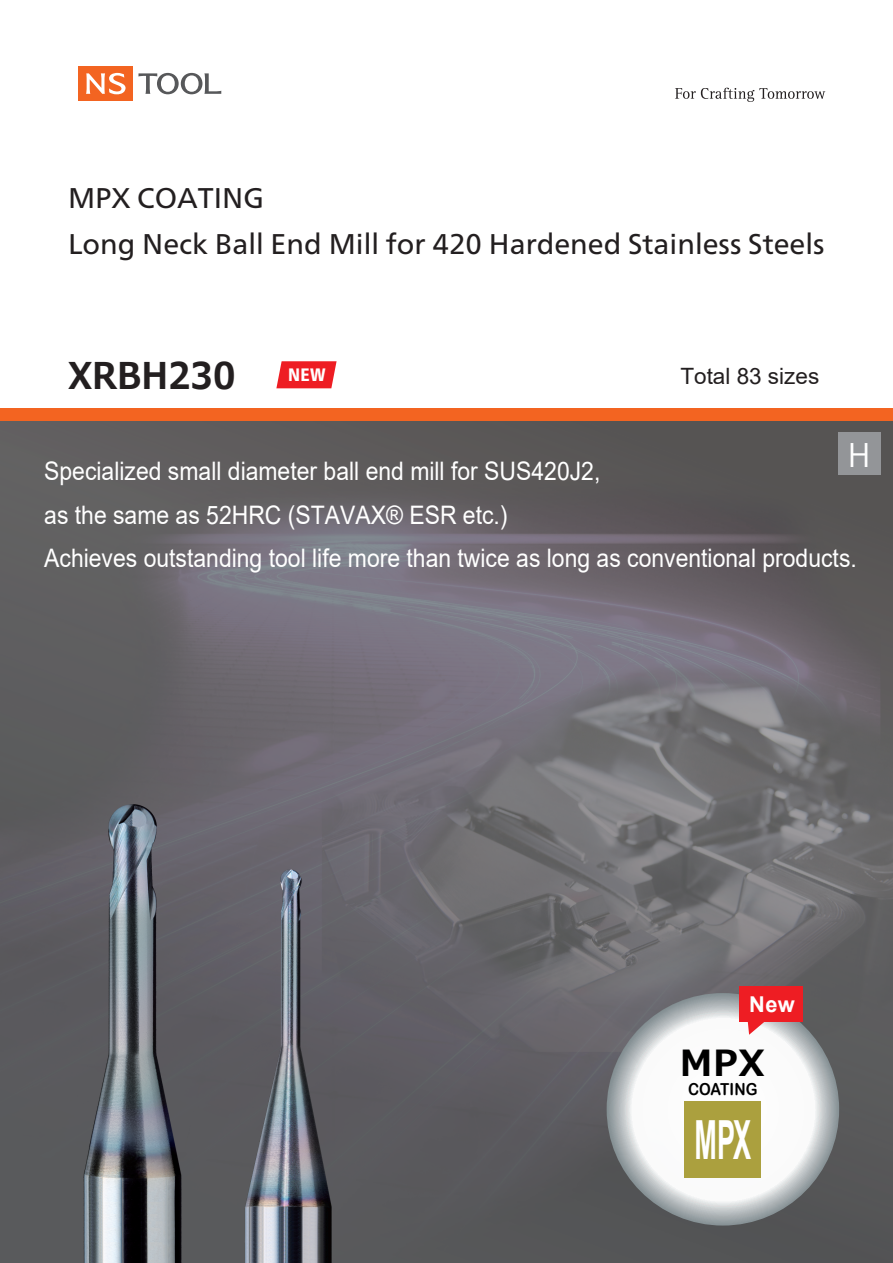
<style>
.page{position:relative;width:893px;height:1263px;background:#fff}
.page>*{position:absolute;margin:0;border:0;box-sizing:border-box;transform-origin:0 0}
.t1{font:700 54px "Arial";color:#fff;scale:.5 1}
.t2{font:700 36.9px "Meiryo";color:#231f20;scale:.9 1}
.t3{font:700 36px "Meiryo";color:#000}
.t4{font:31.5px "UD Shin Go Pro Medium 90 ms RKSJ H";color:#fff}
.t5{font:28.5px/46px "Frutiger Neue LT Pro";color:#231f20}
.t6{font:25.5px/43.5px "Arial";color:#fff;scale:.9 1}
.t7{font:22.5px "Arial";color:#231f20}
.t8{font:700 21.9px "Arial";color:#fff}
.t9{font:800 condensed 18px "Frutiger Neue LT Pro";color:#fff}
.t10{font:16.5px "Arial Rounded MT Bold";letter-spacing:.005em;color:#000;scale:.9 1}
</style>
<div class="page">
<img style="left:0;top:421px;width:893px;height:842px">
<svg style="left:138px;top:73px;width:83px;height:21px"></svg>
<div style="left:78px;top:67px;width:55px;height:34px;background:#f36421"></div>
<svg style="left:86px;top:73px;width:40px;height:21px"></svg>
<div style="left:0;top:408px;width:893px;height:13px;background:#f36421"></div>
<div style="left:838px;top:432px;width:42px;height:43px;background:#939598"></div>
<svg style="left:607px;top:993px;width:232px;height:232px"></svg>
<div style="left:685px;top:1101px;width:76px;height:77px;background:#aba03e"></div>
<div style="left:739px;top:986px;width:64px;height:36px;background:#ee1d23"></div>
<svg style="left:748px;top:1022px;width:18px;height:13px"></svg>
<svg style="left:276px;top:361px;width:61px;height:27px;background:#ef353a"></svg>
<svg style="left:675px;top:88px;width:150px;height:14px"></svg>
<p class="t5" style="left:68px;top:174px;width:758px">MPX COATING<br>Long Neck Ball End Mill for 420 Hardened Stainless Steels</p>
<h2 class="t2" style="left:68px;top:350px;width:188px">XRBH230</h2>
<p class="t9" style="left:288px;top:364px;width:39px">NEW</p>
<p class="t7" style="left:680px;top:361px;width:140px">Total 83 sizes</p>
<p class="t4" style="left:848px;top:437px;width:24px">H</p>
<p class="t6" style="left:44px;top:449px;width:904px">Specialized small diameter ball end mill for SUS420J2,<br>as the same as 52HRC (STAVAX® ESR etc.)<br>Achieves outstanding tool life more than twice as long as conventional products.</p>
<p class="t8" style="left:749px;top:989px;width:47px">New</p>
<h3 class="t3" style="left:680px;top:1037px;width:86px">MPX</h3>
<p class="t10" style="left:688px;top:1079px;width:79px">COATING</p>
<h1 class="t1" style="left:695px;top:1102px;width:114px">MPX</h1>
</div>
